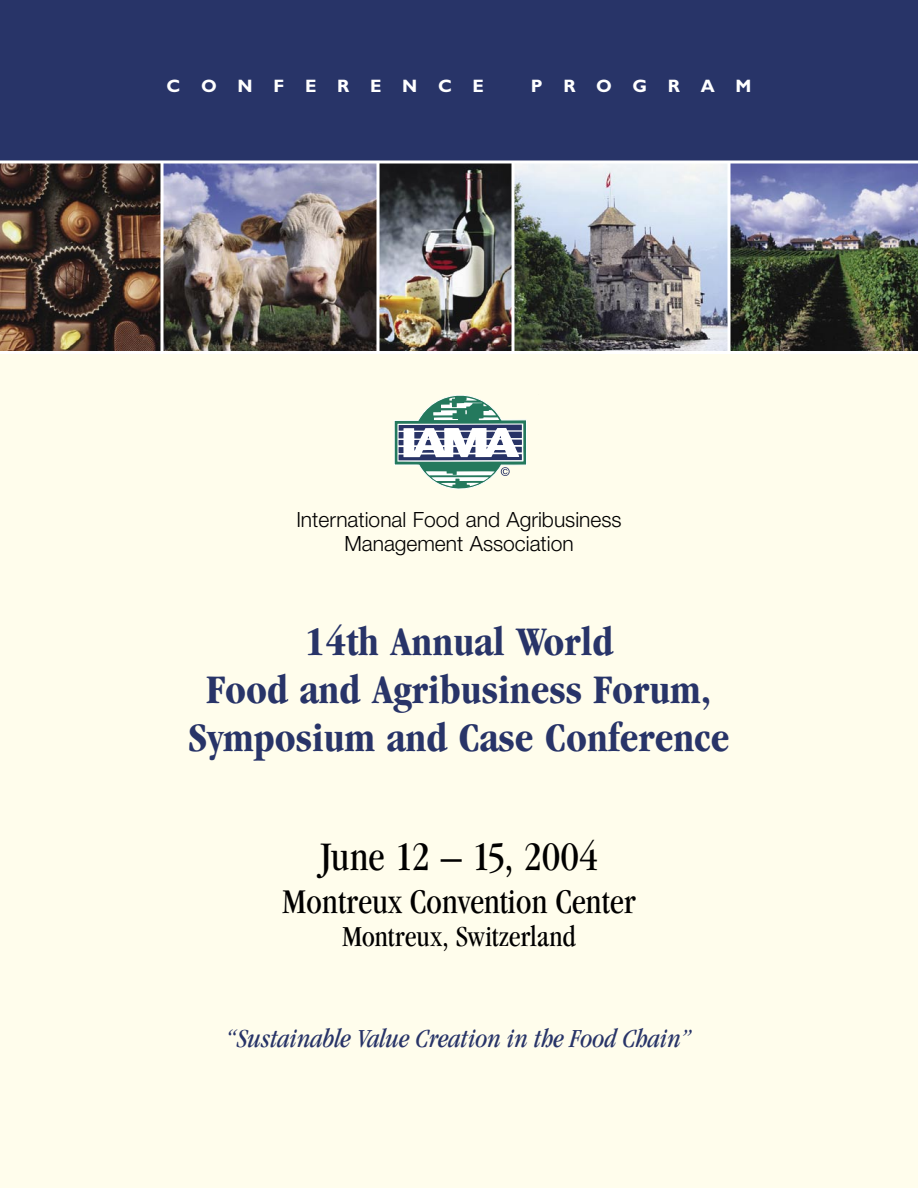
<style>
.page{position:relative;width:918px;height:1188px;background:#fff}
.page>*{position:absolute;margin:0;border:0;box-sizing:border-box;transform-origin:0 0}
.t1{font:700 condensed 42px "Garamond";color:#283468}
.t2{font:condensed 42px "Garamond";letter-spacing:-.015em;color:#000}
.t3{font:condensed 36px "Garamond";color:#000}
.t4{font:condensed 30px "Garamond";color:#000}
.t5{font:italic condensed 27px "Garamond";color:#283468}
.t6{font:300 21px/24px "Helvetica Neue";color:#000;text-align:center}
.t7{font:700 18px "Gill Sans";letter-spacing:1.15em;color:#fff}
</style>
<div class="page">
<div style="left:0;top:351px;width:918px;height:837px;background:#fffdec"></div>
<div style="left:0;top:0;width:918px;height:162px;background:#283468"></div>
<svg style="left:394px;top:395px;width:133px;height:94px"></svg>
<img style="left:0;top:164px;width:918px;height:187px">
<svg style="left:0;top:160px;width:918px;height:4px;fill:#fdfdfd"></svg>
<svg style="left:160px;top:162px;width:4px;height:189px"></svg>
<svg style="left:376px;top:162px;width:4px;height:189px"></svg>
<hr style="left:512px;top:162px;width:2px;height:189px;background:#fff">
<hr style="left:728px;top:162px;width:2px;height:189px;background:#fff">
<hr style="left:0;top:351px;width:918px;height:3px;background:#fff">
<p class="t7" style="left:167px;top:75px;width:319px">CONFERENCE</p>
<p class="t7" style="left:531px;top:75px;width:222px">PROGRAM</p>
<p class="t6" style="left:296px;top:507px;width:327px">International Food and Agribusiness<br>Management Association</p>
<p class="t1" style="left:304px;top:617px;width:311px">14th Annual World</p>
<p class="t1" style="left:207px;top:665px;width:506px">Food and Agribusiness Forum,</p>
<p class="t1" style="left:189px;top:713px;width:542px">Symposium and Case Conference</p>
<p class="t2" style="left:320px;top:833px;width:279px">June 12 – 15, 2004</p>
<p class="t3" style="left:282px;top:882px;width:355px">Montreux Convention Center</p>
<p class="t4" style="left:342px;top:920px;width:235px">Montreux, Switzerland</p>
<p class="t5" style="left:227px;top:1023px;width:466px">“Sustainable Value Creation in the Food Chain”</p>
</div>
